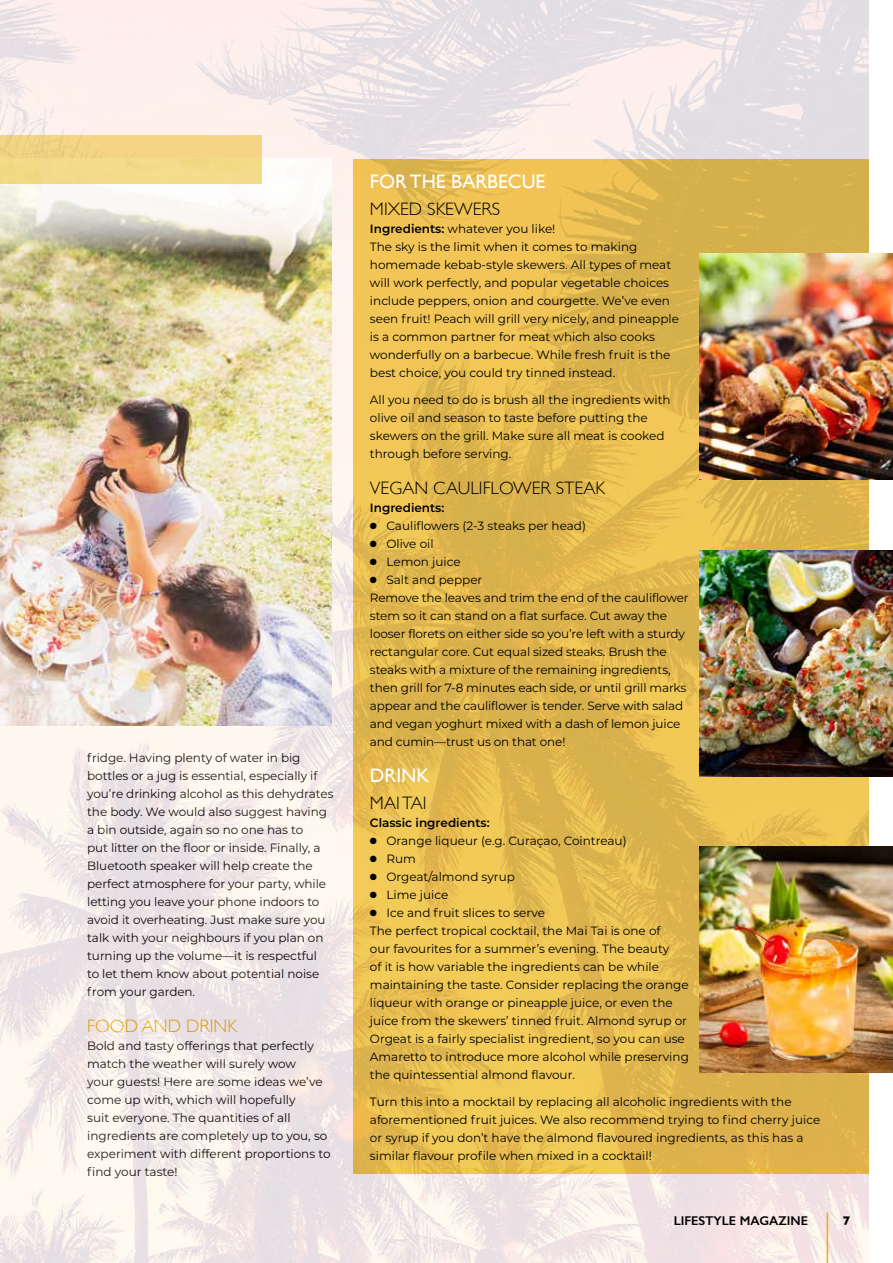
<style>
.page{position:relative;width:893px;height:1263px;background:#fff}
.page>*{position:absolute;margin:0;border:0;box-sizing:border-box;transform-origin:0 0}
.t1{font:19.5px "Gill Sans";color:#fff}
.t2{font:300 18px "Gill Sans";color:#000}
.t3{font:300 18px "Gill Sans";color:#eab300}
.t4{font:600 12.75px "Gill Sans";color:#000}
.t5{font:700 12.75px "Gill Sans";color:#000}
.t6{font:12px/18px "Montserrat";color:#000}
.t7{font:600 12px "Montserrat";color:#000}
.s1{font-weight:600}
</style>
<div class="page">
<img style="left:0;top:0;width:868px;height:1263px">
<img style="left:699px;top:253px;width:194px;height:226px">
<img style="left:699px;top:551px;width:194px;height:226px">
<img style="left:699px;top:846px;width:194px;height:226px">
<img style="left:0;top:253px;width:332px;height:472px">
<svg style="left:0;top:159px;width:332px;height:94px"></svg>
<div style="left:0;top:135px;width:262px;height:49px;background:#f4d885"></div>
<hr style="left:827px;top:1212px;width:1px;height:51px;background:#eab300">
<p class="t6" style="left:87px;top:748px;width:248px">fridge. Having plenty of water in big bottles or a jug is essential, especially if you’re drinking alcohol as this dehydrates the body. We would also suggest having a bin outside, again so no one has to<br>put litter on the floor or inside. Finally, a Bluetooth speaker will help create the perfect atmosphere for your party, while letting you leave your phone indoors to avoid it overheating. Just make sure you talk with your neighbours if you plan on turning up the volume—it is respectful<br>to let them know about potential noise from your garden.</p>
<h2 class="t3" style="left:87px;top:1012px;width:151px">FOOD AND DRINK</h2>
<p class="t6" style="left:87px;top:1036px;width:245px">Bold and tasty offerings that perfectly match the weather will surely wow<br>your guests! Here are some ideas we’ve come up with, which will hopefully<br>suit everyone. The quantities of all ingredients are completely up to you, so experiment with different proportions to find your taste!</p>
<h1 class="t1" style="left:370px;top:170px;width:177px">FOR THE BARBECUE</h1>
<h2 class="t2" style="left:370px;top:195px;width:132px">MIXED SKEWERS</h2>
<p class="t6" style="left:370px;top:219px;width:311px"><span class="s1">Ingredients:</span> whatever you like!<br>The sky is the limit when it comes to making homemade kebab-style skewers. All types of meat will work perfectly, and popular vegetable choices include peppers, onion and courgette. We’ve even seen fruit! Peach will grill very nicely, and pineapple is a common partner for meat which also cooks wonderfully on a barbecue. While fresh fruit is the best choice, you could try tinned instead.</p>
<p class="t6" style="left:370px;top:390px;width:302px">All you need to do is brush all the ingredients with olive oil and season to taste before putting the skewers on the grill. Make sure all meat is cooked through before serving.</p>
<h2 class="t2" style="left:370px;top:474px;width:237px">VEGAN CAULIFLOWER STEAK</h2>
<p class="t7" style="left:370px;top:499px;width:76px">Ingredients:</p>
<p class="t6" style="left:370px;top:516px;width:218px">● Cauliflowers (2-3 steaks per head)</p>
<p class="t6" style="left:370px;top:534px;width:65px">● Olive oil</p>
<p class="t6" style="left:370px;top:552px;width:92px">● Lemon juice</p>
<p class="t6" style="left:370px;top:570px;width:320px">● Salt and pepper<br>Remove the leaves and trim the end of the cauliflower stem so it can stand on a flat surface. Cut away the looser florets on either side so you’re left with a sturdy rectangular core. Cut equal sized steaks. Brush the steaks with a mixture of the remaining ingredients, then grill for 7-8 minutes each side, or until grill marks appear and the cauliflower is tender. Serve with salad and vegan yoghurt mixed with a dash of lemon juice and cumin—trust us on that one!</p>
<h1 class="t1" style="left:370px;top:764px;width:61px">DRINK</h1>
<h2 class="t2" style="left:370px;top:789px;width:58px">MAI TAI</h2>
<p class="t7" style="left:370px;top:814px;width:121px">Classic ingredients:</p>
<p class="t6" style="left:370px;top:831px;width:258px">● Orange liqueur (e.g. Curaçao, Cointreau)</p>
<p class="t6" style="left:370px;top:849px;width:47px">● Rum</p>
<p class="t6" style="left:370px;top:867px;width:146px">● Orgeat/almond syrup</p>
<p class="t6" style="left:370px;top:885px;width:80px">● Lime juice</p>
<p class="t6" style="left:370px;top:903px;width:320px">● Ice and fruit slices to serve<br>The perfect tropical cocktail, the Mai Tai is one of<br>our favourites for a summer’s evening. The beauty<br>of it is how variable the ingredients can be while maintaining the taste. Consider replacing the orange liqueur with orange or pineapple juice, or even the juice from the skewers’ tinned fruit. Almond syrup or Orgeat is a fairly specialist ingredient, so you can use Amaretto to introduce more alcohol while preserving the quintessential almond flavour.</p>
<p class="t6" style="left:370px;top:1092px;width:452px">Turn this into a mocktail by replacing all alcoholic ingredients with the aforementioned fruit juices. We also recommend trying to find cherry juice or syrup if you don’t have the almond flavoured ingredients, as this has a similar flavour profile when mixed in a cocktail!</p>
<p class="t4" style="left:674px;top:1213px;width:136px">LIFESTYLE MAGAZINE</p>
<p class="t5" style="left:843px;top:1210px;width:9px">7</p>
</div>
